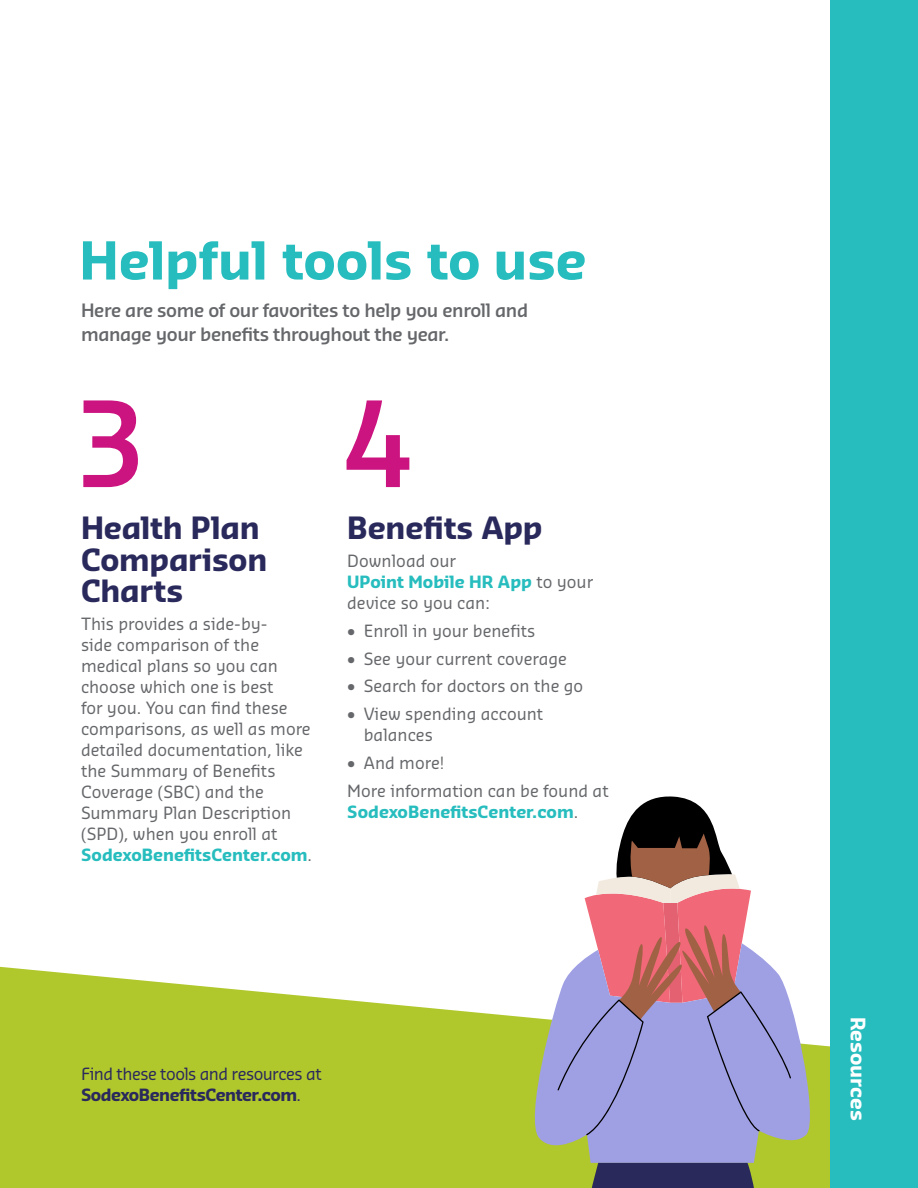
<style>
.page{position:relative;width:918px;height:1188px;background:#fff}
.page>*{position:absolute;margin:0;border:0;box-sizing:border-box;transform-origin:0 0}
.t1{font:600 115.5px "Sansa Pro";color:#cc1480}
.t2{font:700 51px "Sansa Pro";color:#27bdbe}
.t3{font:700 30px/31.5px "Sansa Pro";letter-spacing:-.005em;color:#2a295c}
.t4{font:700 19.5px "Sansa Pro";color:#fff}
.t5{font:600 18px/24px "Sansa Pro";letter-spacing:-.02em;color:#65676a}
.t6{font:16.5px/21px "Sansa Pro";color:#65676a}
.t7{font:16.5px/21px "Sansa Pro";letter-spacing:-.03em;color:#2a295c}
.t8{font:700 16.5px "Sansa Pro";color:#27bdbe}
.s1{font-weight:700;color:#27bdbe}
.s2{font-weight:400;color:#65676a}
.s3{font-weight:700}
</style>
<div class="page">
<svg style="left:0;top:967px;width:830px;height:221px;background:#b9ce43"></svg>
<div style="left:830px;top:0;width:88px;height:1188px;background:#27bdbe"></div>
<svg style="left:524px;top:967px;width:296px;height:196px"></svg>
<svg style="left:578px;top:1163px;width:190px;height:25px;background:#424553"></svg>
<svg style="left:558px;top:796px;width:233px;height:339px"></svg>
<h2 class="t2" style="left:80px;top:225px;width:509px">Helpful tools to use</h2>
<p class="t5" style="left:81px;top:298px;width:449px">Here are some of our favorites to help you enroll and manage your benefits throughout the year.</p>
<h1 class="t1" style="left:75px;top:364px;width:74px">3</h1>
<h1 class="t1" style="left:342px;top:364px;width:74px">4</h1>
<h3 class="t3" style="left:81px;top:512px;width:188px">Health Plan<br>Comparison<br>Charts</h3>
<p class="t6" style="left:81px;top:613px;width:233px">This provides a side-by-<br>side comparison of the medical plans so you can choose which one is best<br>for you. You can find these comparisons, as well as more detailed documentation, like the Summary of Benefits<br>Coverage (SBC) and the<br>Summary Plan Description (SPD), when you enroll at<br><span class="s1">SodexoBenefitsCenter.com</span>.</p>
<h3 class="t3" style="left:347px;top:512px;width:197px">Benefits App</h3>
<p class="t6" style="left:347px;top:550px;width:248px">Download our<br><span class="s1">UPoint Mobile HR App</span> to your device so you can:</p>
<p class="t6" style="left:347px;top:620px;width:190px">• Enroll in your benefits</p>
<p class="t6" style="left:347px;top:648px;width:221px">• See your current coverage</p>
<p class="t6" style="left:347px;top:675px;width:237px">• Search for doctors on the go</p>
<p class="t6" style="left:364px;top:703px;width:181px;text-indent:-16px">• View spending account balances</p>
<p class="t6" style="left:347px;top:749px;width:263px;line-height:27.8px">• And more!<br>More information can be found at</p>
<p class="t8" style="left:347px;top:800px;width:233px">SodexoBenefitsCenter.com<span class="s2">.</span></p>
<p class="t7" style="left:81px;top:1063px;width:242px">Find these tools and resources at<br><span class="s3">SodexoBenefitsCenter.com</span>.</p>
<p class="t4" style="left:872px;top:1017px;width:105px;rotate:90deg">Resources</p>
</div>
